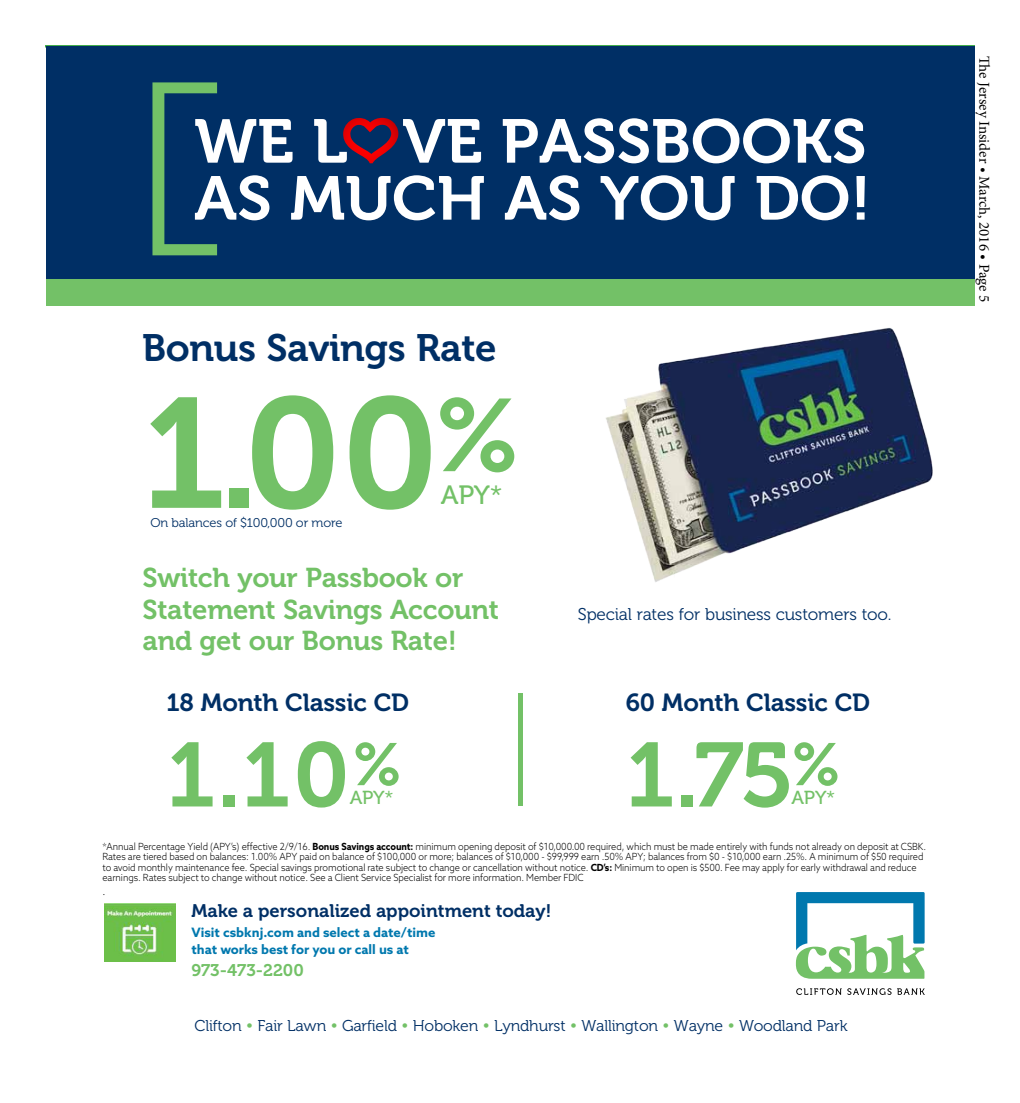
<style>
.page{position:relative;width:1020px;height:1103px;background:#fff}
.page>*{position:absolute;margin:0;border:0;box-sizing:border-box;transform-origin:0 0}
.t1{font:155.75px "Museo 700";color:#73c167}
.t2{font:90.5px "Museo 700";color:#73c167}
.t3{font:61.5px/57px "Museo 700";letter-spacing:-.005em;color:#fff}
.t4{font:59.5px "Museo 700";color:#73c167}
.t5{font:38px "Museo 700";letter-spacing:-.01em;color:#002f65}
.t6{font:27.12px/31.2px "Museo 700";letter-spacing:-.01em;color:#73c167}
.t7{font:26.38px "Museo 500";color:#73c167}
.t8{font:24.62px "Museo 700";letter-spacing:-.01em;color:#002f65}
.t9{font:18.75px "Museo 500";letter-spacing:-.01em;color:#73c167}
.t10{font:18.12px "Museo 700";color:#002f65}
.t11{font:17px "Museo 300";letter-spacing:-.01em;color:#002f65}
.t12{font:16.88px "Museo 700";color:#73c167}
.t13{font:15.62px "Museo 300";letter-spacing:-.01em;color:#002f65}
.t14{font:15px "Minion Pro";letter-spacing:-.005em;color:#000}
.t15{font:700 13px/16.9px "Azo Sans";color:#0078ae}
.t16{font:12.62px "Museo 300";letter-spacing:-.01em;color:#002f65}
.t17{font:300 11px "Azo Sans";color:#000;scale:.93 1}
.t18{font:300 9.88px/10.5px "Azo Sans";letter-spacing:-.01em;color:#000;scale:.93 1}
.s1{font-family:"Museo 300"}
.s2{font-weight:700}
.s3{color:#73c167}
</style>
<div class="page">
<hr style="left:45px;top:45px;width:930px;height:3px;background:#41ad49">
<div style="left:46px;top:46px;width:929px;height:237px;background:#002f65"></div>
<div style="left:46px;top:279px;width:929px;height:26px;background:#73c167"></div>
<div style="left:518px;top:693px;width:5px;height:113px;background:#73c167"></div>
<img style="left:600px;top:305px;width:340px;height:277px">
<svg style="left:795px;top:892px;width:129px;height:86px"></svg>
<svg style="left:796px;top:988px;width:45px;height:6px"></svg>
<svg style="left:847px;top:988px;width:44px;height:6px"></svg>
<svg style="left:897px;top:988px;width:27px;height:6px"></svg>
<img style="left:105px;top:903px;width:71px;height:58px">
<svg style="left:152px;top:82px;width:65px;height:173px"></svg>
<svg style="left:343px;top:117px;width:56px;height:46px"></svg>
<h3 class="t3" style="left:194px;top:114px;width:678px">WE L VE PASSBOOKS<br>AS MUCH AS YOU DO!</h3>
<h3 class="t5" style="left:142px;top:326px;width:356px">Bonus Savings Rate</h3>
<h1 class="t1" style="left:142px;top:367px;width:379px">1.00<sup>%</sup></h1>
<p class="t16" style="left:150px;top:516px;width:193px">On balances of $100,000 or more</p>
<h3 class="t7" style="left:441px;top:481px;width:63px">APY<span class="s1">*</span></h3>
<h3 class="t6" style="left:143px;top:562px;width:358px">Switch your Passbook or<br>Statement Savings Account and get our Bonus Rate!</h3>
<h3 class="t8" style="left:167px;top:688px;width:244px">18 Month Classic CD</h3>
<h2 class="t2" style="left:167px;top:724px;width:184px">1.10</h2>
<h3 class="t4" style="left:352px;top:731px;width:51px">%</h3>
<h3 class="t9" style="left:350px;top:787px;width:45px">APY<span class="s1">*</span></h3>
<h3 class="t11" style="left:578px;top:605px;width:315px">Special rates for business customers too.</h3>
<h3 class="t8" style="left:626px;top:688px;width:246px">60 Month Classic CD</h3>
<h2 class="t2" style="left:626px;top:724px;width:216px">1.75<sup>%</sup></h2>
<h3 class="t9" style="left:791px;top:787px;width:45px">APY<span class="s1">*</span></h3>
<p class="t18" style="left:102px;top:840px;width:887px">*Annual Percentage Yield (APY’s) effective 2/9/16. <span class="s2">Bonus Savings account:</span> minimum opening deposit of $10,000.00 required, which must be made entirely with funds not already on deposit at CSBK.<br>Rates are tiered based on balances: 1.00% APY paid on balance of $100,000 or more; balances of $10,000 - $99,999 earn .50% APY; balances from $0 - $10,000 earn .25%. A minimum of $50 required to avoid monthly maintenance fee. Special savings promotional rate subject to change or cancellation without notice. <span class="s2">CD’s:</span> Minimum to open is $500. Fee may apply for early withdrawal and reduce earnings. Rates subject to change without notice. See a Client Service Specialist for more information. Member FDIC</p>
<p class="t17" style="left:102px;top:884px;width:5px">.</p>
<h3 class="t10" style="left:191px;top:900px;width:361px">Make a personalized appointment today!</h3>
<h3 class="t15" style="left:191px;top:924px;width:245px">Visit csbknj.com and select a date/time that works best for you or call us at</h3>
<h3 class="t12" style="left:191px;top:960px;width:114px">973-473-2200</h3>
<h3 class="t13" style="left:195px;top:1017px;width:654px">Clifton <span class="s3">•</span> Fair Lawn <span class="s3">•</span> Garfield <span class="s3">•</span> Hoboken <span class="s3">•</span> Lyndhurst <span class="s3">•</span> Wallington <span class="s3">•</span> Wayne <span class="s3">•</span> Woodland Park</h3>
<h3 class="t14" style="left:994px;top:56px;width:247px;rotate:90deg">The Jersey Insider • March, 2016 • Page 5</h3>
</div>
